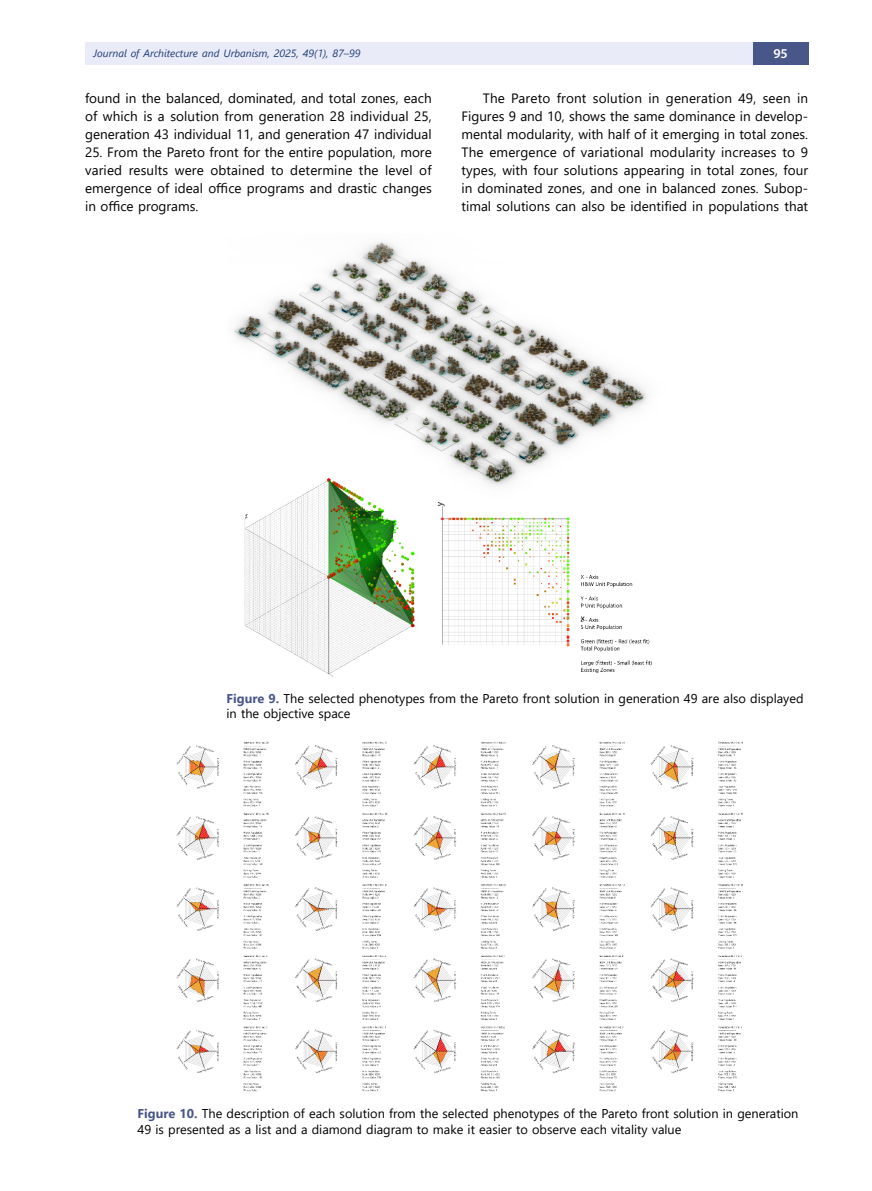
<style>
.page{position:relative;width:872px;height:1191px;background:#fff}
.page>*{position:absolute;margin:0;border:0;box-sizing:border-box;transform-origin:0 0}
.t1{font:13.5px/18px "Segoe UI";color:#000;text-align:justify}
.t2{font:600 13.5px "Myriad Pro";color:#fff}
.t3{font:12.75px/15.3px "Segoe UI";color:#000}
.t4{font:italic 10.5px "Segoe UI";color:#1e3b73}
.s1{font-weight:700;color:#495689}
</style>
<div class="page">
<div style="left:85px;top:43px;width:668px;height:22px;background:#e9ecf8"></div>
<div style="left:753px;top:43px;width:55px;height:22px;background:#495689"></div>
<img style="left:234px;top:242px;width:418px;height:435px">
<img style="left:176px;top:741px;width:567px;height:351px">
<p class="t4" style="left:94px;top:43px;width:268px">Journal of Architecture and Urbanism, 2025, 49(1), 87–99</p>
<p class="t2" style="left:773px;top:45px;width:16px">95</p>
<p class="t1" style="left:85px;top:88px;width:348px">found in the balanced, dominated, and total zones, each of which is a solution from generation 28 individual 25, generation 43 individual 11, and generation 47 individual</p>
<p class="t1" style="left:85px;top:142px;width:348px">25. From the Pareto front for the entire population, more varied results were obtained to determine the level of emergence of ideal office programs and drastic changes in office programs.</p>
<p class="t1" style="left:461px;top:88px;width:348px;text-indent:21px">The Pareto front solution in generation 49, seen in Figures 9 and 10, shows the same dominance in develop&shy;mental modularity, with half of it emerging in total zones.<br>The emergence of variational modularity increases to 9 types, with four solutions appearing in total zones, four in dominated zones, and one in balanced zones. Subop&shy;timal solutions can also be identified in populations that</p>
<p class="t3" style="left:226px;top:689px;width:578px"><span class="s1">Figure 9.</span> The selected phenotypes from the Pareto front solution in generation 49 are also displayed in the objective space</p>
<p class="t3" style="left:137px;top:1105px;width:662px"><span class="s1">Figure 10.</span> The description of each solution from the selected phenotypes of the Pareto front solution in generation<br>49 is presented as a list and a diamond diagram to make it easier to observe each vitality value</p>
</div>
